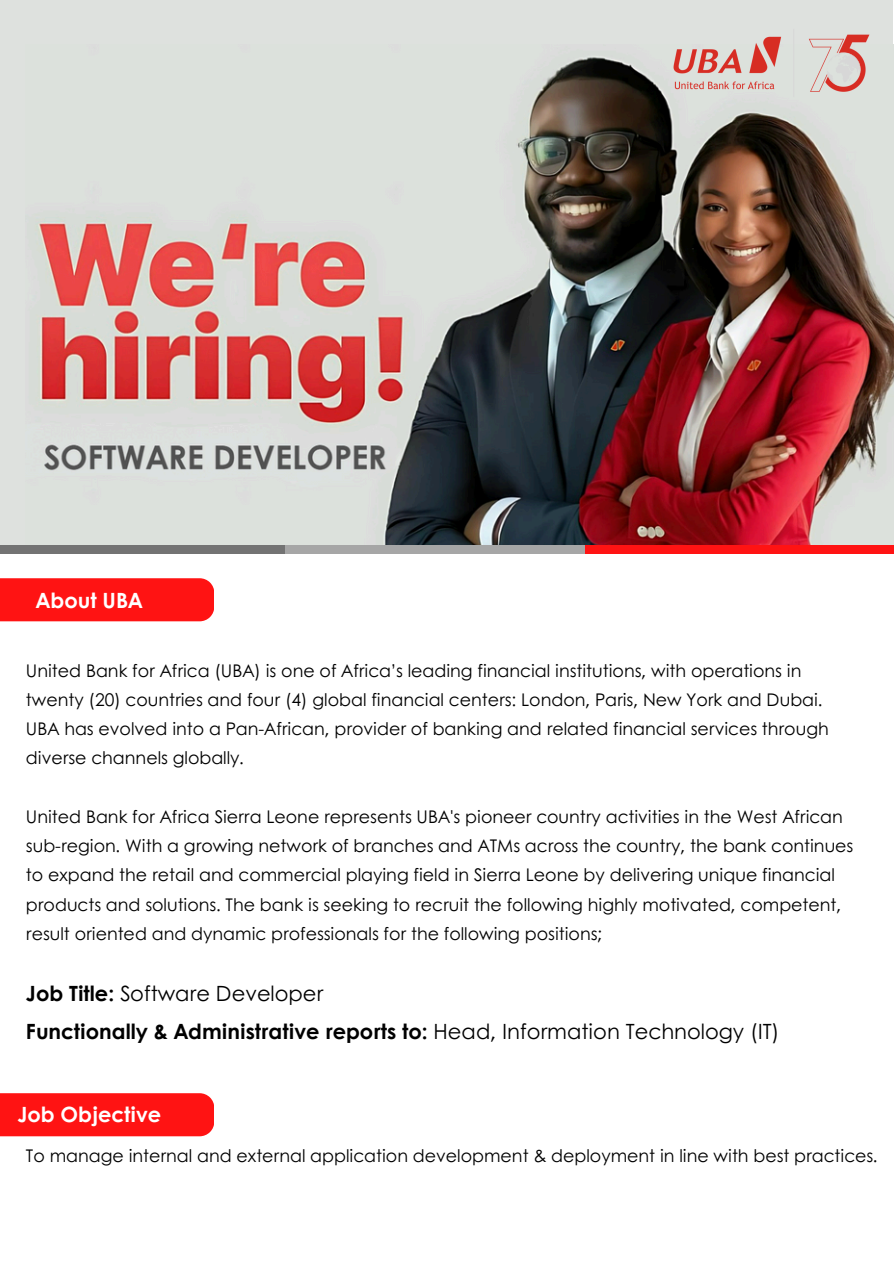
<style>
.page{position:relative;width:894px;height:1264px;background:#fff}
.page>*{position:absolute;margin:0;border:0;box-sizing:border-box;transform-origin:0 0}
.t1{font:700 21px "Century Gothic";color:#000}
.t2{font:21px "Century Gothic";color:#000}
.t3{font:700 21px "Century Gothic";color:#fff}
.t4{font:17.4px/29.2px "Century Gothic";color:#000}
.s1{font-weight:700}
.s2{font-weight:400}
</style>
<div class="page">
<div style="left:0;top:0;width:892px;height:545px;background:#dee1de"></div>
<img style="left:35px;top:57px;width:858px;height:488px">
<img style="left:649px;top:16px;width:244px;height:94px">
<div style="left:0;top:545px;width:285px;height:9px;background:#737373"></div>
<div style="left:285px;top:545px;width:300px;height:9px;background:#a6a6a6"></div>
<div style="left:585px;top:545px;width:308px;height:9px;background:#ff1313"></div>
<div style="left:0;top:578px;width:214px;height:43px;background:#ff1313"></div>
<div style="left:0;top:1093px;width:214px;height:43px;background:#ff1313"></div>
<p class="t3" style="left:36px;top:584px;width:108px">About UBA</p>
<h1 class="t4" style="left:26px;top:655px;width:804px">United Bank for Africa (UBA) is one of Africa’s leading financial institutions, with operations in twenty (20) countries and four (4) global financial centers: London, Paris, New York and Dubai.<br>UBA has evolved into a Pan-African, provider of banking and related financial services through diverse channels globally.</h1>
<p class="t4" style="left:26px;top:801px;width:828px">United Bank for Africa Sierra Leone represents UBA's pioneer country activities in the West African sub-region. With a growing network of branches and ATMs across the country, the bank continues to expand the retail and commercial playing field in Sierra Leone by delivering unique financial products and solutions. The bank is seeking to recruit the following highly motivated, competent, result oriented and dynamic professionals for the following positions;</p>
<h2 class="t2" style="left:26px;top:977px;width:299px"><span class="s1">Job Title:</span> Software Developer</h2>
<h2 class="t1" style="left:26px;top:1015px;width:755px">Functionally &amp; Administrative reports to: <span class="s2">Head, Information Technology (IT)</span></h2>
<p class="t3" style="left:17px;top:1098px;width:145px">Job Objective</p>
<p class="t4" style="left:26px;top:1140px;width:853px">To manage internal and external application development &amp; deployment in line with best practices.</p>
</div>
